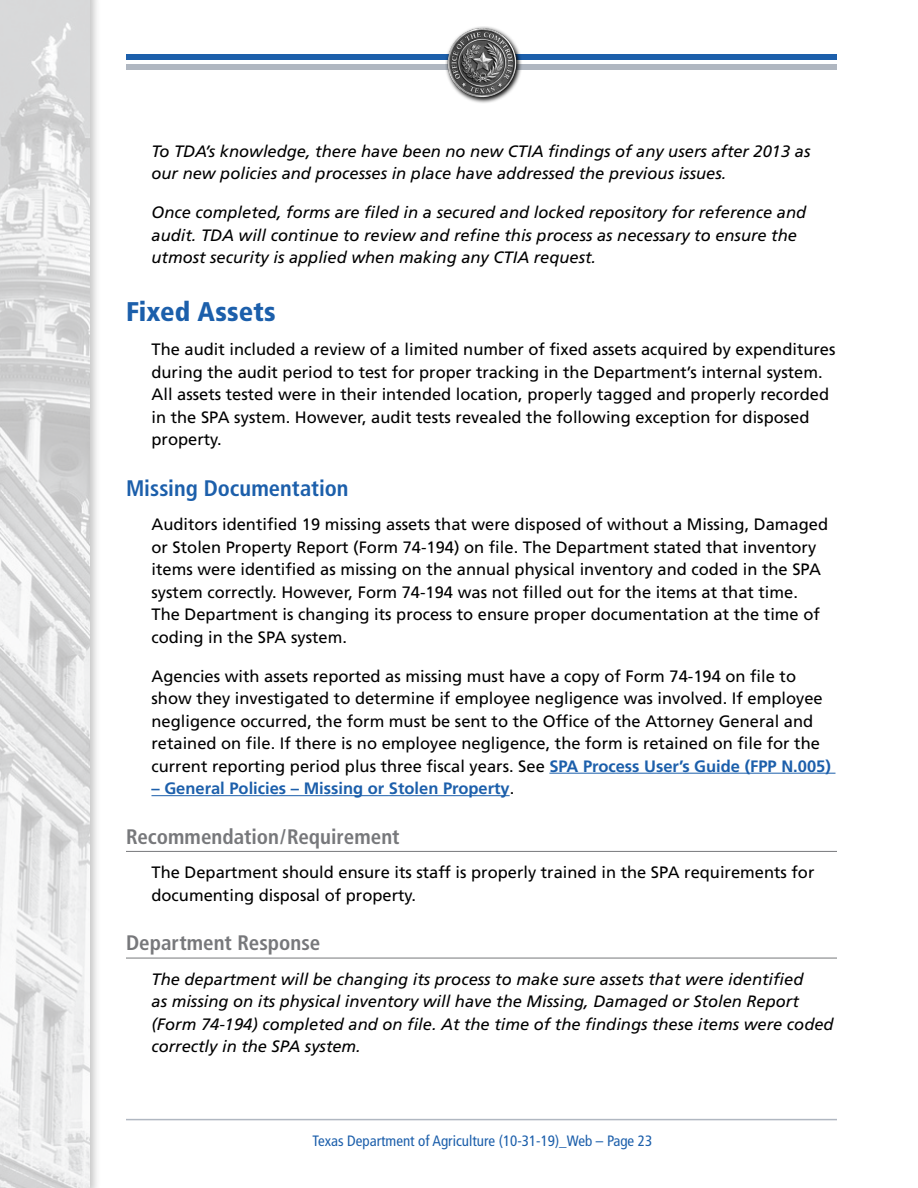
<style>
.page{position:relative;width:918px;height:1188px;background:#fff}
.page>*{position:absolute;margin:0;border:0;box-sizing:border-box;transform-origin:0 0}
.t1{font:900 condensed 27px "Frutiger";letter-spacing:.005em;color:#1c5fab}
.t2{font:700 condensed 22.5px "Frutiger";color:#1c5fab}
.t3{font:700 condensed 21px "Frutiger";color:#77787b}
.t4{font:16.5px/22.5px "Frutiger";color:#000}
.t5{font:italic 16.5px/22.5px "Frutiger";color:#000}
.t6{font:700 16.5px "Frutiger";color:#1c5fab}
.t7{font:condensed 15px "Frutiger";color:#1c5fab}
.s1{font-weight:700;color:#1c5fab}
.s2{font-weight:400;color:#000}
</style>
<div class="page">
<hr style="left:126px;top:1119px;width:711px;height:1px;background:#b0b7c1">
<div style="left:126px;top:54px;width:711px;height:5px;background:#1c5fab"></div>
<div style="left:126px;top:64px;width:711px;height:6px;background:#b0b7c1"></div>
<div style="left:0;top:0;width:101px;height:1188px;background:#000;opacity:.75"></div>
<img style="left:0;top:0;width:90px;height:1188px">
<svg style="left:472px;top:26px;width:50px;height:77px"></svg>
<img style="left:445px;top:27px;width:73px;height:74px">
<hr style="left:549px;top:773px;width:287px;height:1px;background:#1c5fab">
<hr style="left:152px;top:795px;width:358px;height:1px;background:#1c5fab">
<hr style="left:126px;top:851px;width:711px;height:1px;background:#77787b">
<hr style="left:126px;top:958px;width:711px;height:1px;background:#77787b">
<p class="t5" style="left:152px;top:140px;width:660px">To TDA’s knowledge, there have been no new CTIA findings of any users after 2013 as our new policies and processes in place have addressed the previous issues.</p>
<p class="t5" style="left:152px;top:201px;width:656px">Once completed, forms are filed in a secured and locked repository for reference and audit. TDA will continue to review and refine this process as necessary to ensure the utmost security is applied when making any CTIA request.</p>
<h1 class="t1" style="left:126px;top:296px;width:151px">Fixed Assets</h1>
<p class="t4" style="left:152px;top:338px;width:686px">The audit included a review of a limited number of fixed assets acquired by expenditures during the audit period to test for proper tracking in the Department’s internal system.<br>All assets tested were in their intended location, properly tagged and properly recorded in the SPA system. However, audit tests revealed the following exception for disposed property.</p>
<h2 class="t2" style="left:126px;top:475px;width:224px">Missing Documentation</h2>
<p class="t4" style="left:152px;top:513px;width:678px">Auditors identified 19 missing assets that were disposed of without a Missing, Damaged or Stolen Property Report (Form 74-194) on file. The Department stated that inventory items were identified as missing on the annual physical inventory and coded in the SPA system correctly. However, Form 74-194 was not filled out for the items at that time.<br>The Department is changing its process to ensure proper documentation at the time of coding in the SPA system.</p>
<p class="t4" style="left:152px;top:664px;width:681px">Agencies with assets reported as missing must have a copy of Form 74-194 on file to show they investigated to determine if employee negligence was involved. If employee negligence occurred, the form must be sent to the Office of the Attorney General and retained on file. If there is no employee negligence, the form is retained on file for the current reporting period plus three fiscal years. See <span class="s1">SPA Process User’s Guide (FPP N.005)</span></p>
<p class="t6" style="left:152px;top:779px;width:364px">– General Policies – Missing or Stolen Property<span class="s2">.</span></p>
<p class="t3" style="left:126px;top:824px;width:275px">Recommendation/Requirement</p>
<p class="t4" style="left:152px;top:861px;width:664px">The Department should ensure its staff is properly trained in the SPA requirements for documenting disposal of property.</p>
<p class="t3" style="left:126px;top:930px;width:196px">Department Response</p>
<p class="t5" style="left:152px;top:968px;width:684px">The department will be changing its process to make sure assets that were identified<br>as missing on its physical inventory will have the Missing, Damaged or Stolen Report (Form 74-194) completed and on file. At the time of the findings these items were coded correctly in the SPA system.</p>
<p class="t7" style="left:313px;top:1132px;width:341px">Texas Department of Agriculture (10-31-19)_Web – Page 23</p>
</div>
